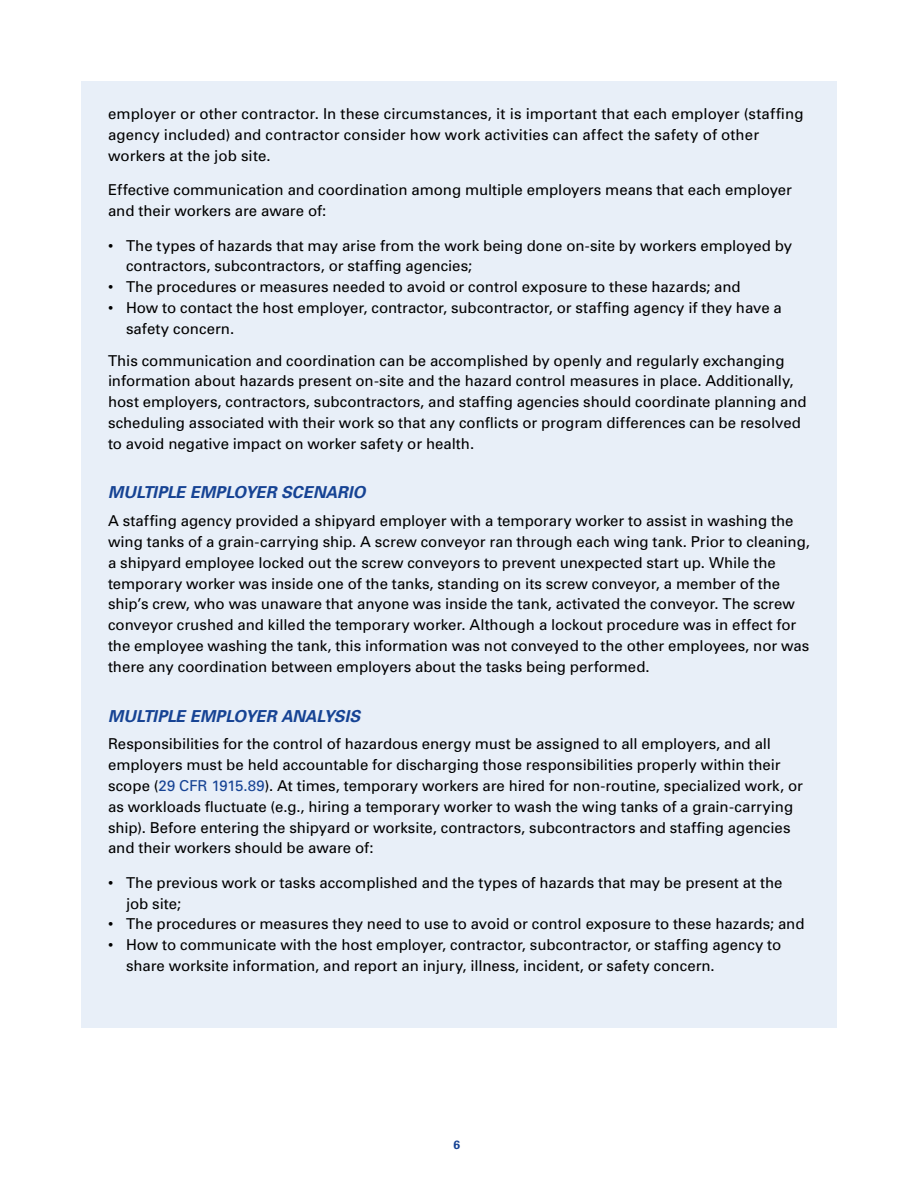
<style>
.page{position:relative;width:918px;height:1188px;background:#fff}
.page>*{position:absolute;margin:0;border:0;box-sizing:border-box;transform-origin:0 0}
.Sub-Subhead{font:italic 700 16.5px "Univers";color:#164394}
.Bodytext{font:15px/20.9px "Univers";color:#000}
.t1{font:700 12px "Univers";color:#164394}
.s1{color:#164394}
</style>
<div class="page">
<div style="left:81px;top:81px;width:756px;height:946px;background:#e8eff8"></div>
<p class="Bodytext" style="left:108px;top:103px;width:697px">employer or other contractor. In these circumstances, it is important that each employer (staffing agency included) and contractor consider how work activities can affect the safety of other workers at the job site.</p>
<p class="Bodytext" style="left:108px;top:179px;width:686px">Effective communication and coordination among multiple employers means that each employer and their workers are aware of:</p>
<p class="Bodytext" style="left:126px;top:235px;width:668px;text-indent:-18px">• The types of hazards that may arise from the work being done on-site by workers employed by contractors, subcontractors, or staffing agencies;</p>
<p class="Bodytext" style="left:108px;top:276px;width:634px">• The procedures or measures needed to avoid or control exposure to these hazards; and</p>
<p class="Bodytext" style="left:126px;top:297px;width:657px;text-indent:-18px">• How to contact the host employer, contractor, subcontractor, or staffing agency if they have a safety concern.</p>
<p class="Bodytext" style="left:108px;top:350px;width:700px">This communication and coordination can be accomplished by openly and regularly exchanging information about hazards present on-site and the hazard control measures in place. Additionally, host employers, contractors, subcontractors, and staffing agencies should coordinate planning and scheduling associated with their work so that any conflicts or program differences can be resolved to avoid negative impact on worker safety or health.</p>
<p class="Sub-Subhead" style="left:108px;top:482px;width:259px">MULTIPLE EMPLOYER SCENARIO</p>
<p class="Bodytext" style="left:108px;top:510px;width:703px">A staffing agency provided a shipyard employer with a temporary worker to assist in washing the wing tanks of a grain-carrying ship. A screw conveyor ran through each wing tank. Prior to cleaning, a shipyard employee locked out the screw conveyors to prevent unexpected start up. While the temporary worker was inside one of the tanks, standing on its screw conveyor, a member of the ship’s crew, who was unaware that anyone was inside the tank, activated the conveyor. The screw conveyor crushed and killed the temporary worker. Although a lockout procedure was in effect for the employee washing the tank, this information was not conveyed to the other employees, nor was there any coordination between employers about the tasks being performed.</p>
<p class="Sub-Subhead" style="left:108px;top:705px;width:254px">MULTIPLE EMPLOYER ANALYSIS</p>
<p class="Bodytext" style="left:108px;top:733px;width:696px">Responsibilities for the control of hazardous energy must be assigned to all employers, and all employers must be held accountable for discharging those responsibilities properly within their scope (<span class="s1">29 CFR 1915.89</span>). At times, temporary workers are hired for non-routine, specialized work, or as workloads fluctuate (e.g., hiring a temporary worker to wash the wing tanks of a grain-carrying ship). Before entering the shipyard or worksite, contractors, subcontractors and staffing agencies and their workers should be aware of:</p>
<p class="Bodytext" style="left:126px;top:872px;width:658px;text-indent:-18px">• The previous work or tasks accomplished and the types of hazards that may be present at the job site;</p>
<p class="Bodytext" style="left:108px;top:913px;width:698px">• The procedures or measures they need to use to avoid or control exposure to these hazards; and</p>
<p class="Bodytext" style="left:126px;top:934px;width:657px;text-indent:-18px">• How to communicate with the host employer, contractor, subcontractor, or staffing agency to share worksite information, and report an injury, illness, incident, or safety concern.</p>
<p class="t1" style="left:454px;top:1137px;width:8px">6</p>
</div>
